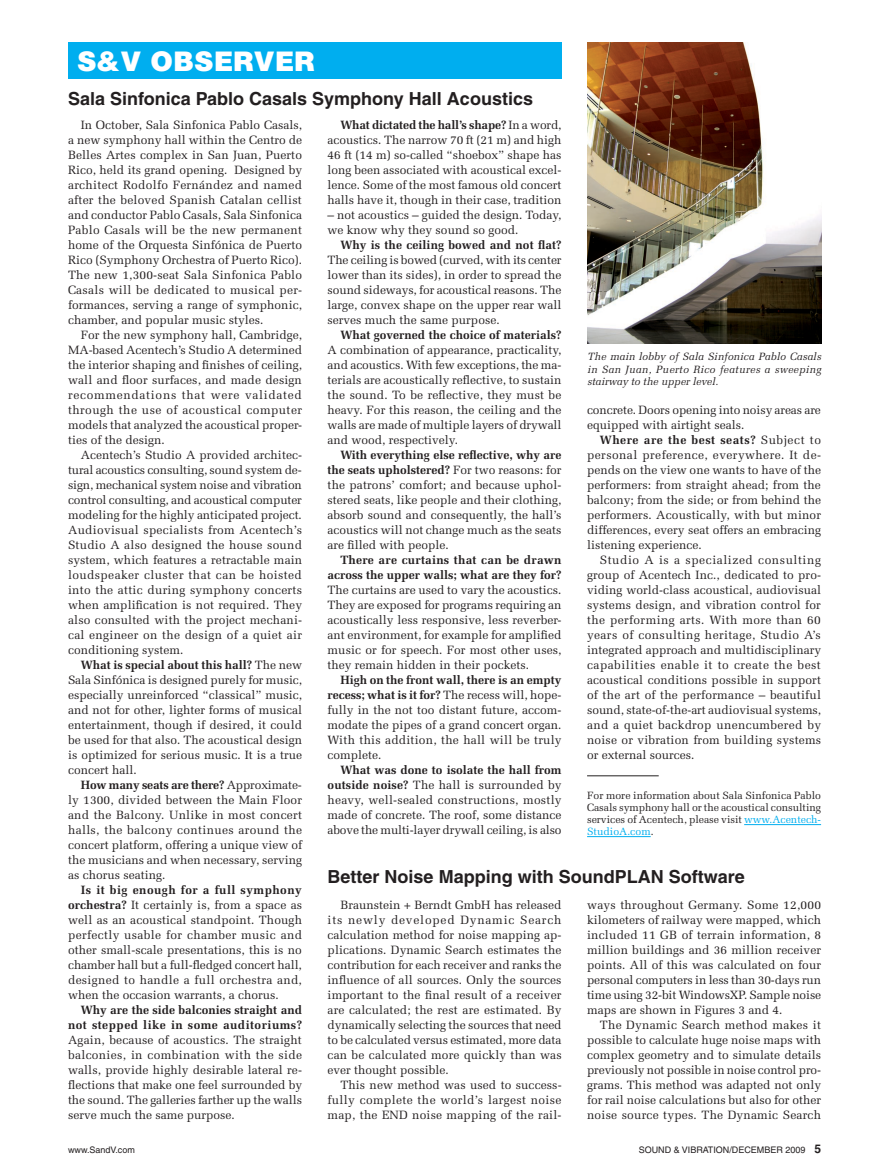
<style>
.page{position:relative;width:878px;height:1175px;background:#fff}
.page>*{position:absolute;margin:0;border:0;box-sizing:border-box;transform-origin:0 0}
.t1{font:900 27px "Helvetica";color:#fff}
.t2{font:700 18px "Helvetica";color:#231f20}
.t3{font:12px/15px "Melior";color:#231f20;text-align:justify}
.t4{font:700 12px/15px "Melior";color:#231f20;text-align:right}
.t5{font:10.5px/12px "Melior";letter-spacing:-.005em;color:#231f20;text-align:justify}
.t6{font:italic 10.5px/12px "Melior";letter-spacing:.03em;color:#231f20;text-align:justify}
.t7{font:9px "Helvetica";color:#231f20}
.s1{font-weight:700}
.s2{color:#00aeef}
.s3{font-weight:700;font-size:12px}
</style>
<div class="page">
<div style="left:68px;top:43px;width:493px;height:36px;background:#00aeef"></div>
<img style="left:587px;top:43px;width:234px;height:301px">
<hr style="left:744px;top:824px;width:77px;height:1px;background:#00aeef">
<hr style="left:587px;top:836px;width:63px;height:1px;background:#00aeef">
<hr style="left:587px;top:775px;width:71px;height:1px;background:#231f20">
<h1 class="t1" style="left:77px;top:44px;width:240px">S&amp;V OBSERVER</h1>
<h2 class="t2" style="left:68px;top:87px;width:466px">Sala Sinfonica Pablo Casals Symphony Hall Acoustics</h2>
<p class="t3" style="left:68px;top:117px;width:235px;text-indent:13px">In October, Sala Sinfonica Pablo Casals, a new symphony hall within the Centro de Belles Artes complex in San Juan, Puerto Rico, held its grand opening. Designed by architect Rodolfo Fernández and named after the beloved Spanish Catalan cellist and conductor Pablo Casals, Sala Sinfonica Pablo Casals will be the new permanent home of the Orquesta Sinfónica de Puerto Rico (Symphony Orchestra of Puerto Rico).<br>The new 1,300-seat Sala Sinfonica Pablo Casals will be dedicated to musical per&shy;formances, serving a range of symphonic, chamber, and popular music styles.</p>
<p class="t3" style="left:68px;top:327px;width:235px;text-indent:13px">For the new symphony hall, Cambridge, MA-based Acentech’s Studio A determined the interior shaping and finishes of ceiling, wall and floor surfaces, and made design recommendations that were validated through the use of acoustical computer models that analyzed the acoustical proper&shy;ties of the design.</p>
<p class="t3" style="left:68px;top:447px;width:235px;text-indent:13px">Acentech’s Studio A provided architec&shy;tural acoustics consulting, sound system de&shy;sign, mechanical system noise and vibration control consulting, and acoustical computer modeling for the highly anticipated project.<br>Audiovisual specialists from Acentech’s Studio A also designed the house sound system, which features a retractable main loudspeaker cluster that can be hoisted into the attic during symphony concerts when amplification is not required. They also consulted with the project mechani&shy;cal engineer on the design of a quiet air conditioning system.</p>
<p class="t3" style="left:68px;top:657px;width:235px;text-indent:13px"><span class="s1">What is special about this hall?</span> The new Sala Sinfónica is designed purely for music, especially unreinforced “classical” music, and not for other, lighter forms of musical entertainment, though if desired, it could be used for that also. The acoustical design is optimized for serious music. It is a true concert hall.</p>
<p class="t3" style="left:68px;top:777px;width:235px;text-indent:13px"><span class="s1">How many seats are there?</span> Approximate&shy;ly 1300, divided between the Main Floor and the Balcony. Unlike in most concert halls, the balcony continues around the concert platform, offering a unique view of the musicians and when necessary, serving as chorus seating.</p>
<p class="t3" style="left:68px;top:882px;width:235px;text-indent:13px"><span class="s1">Is it big enough for a full symphony orchestra?</span> It certainly is, from a space as well as an acoustical standpoint. Though perfectly usable for chamber music and other small-scale presentations, this is no chamber hall but a full-fledged concert hall, designed to handle a full orchestra and, when the occasion warrants, a chorus.</p>
<p class="t4" style="left:68px;top:1002px;width:235px">Why are the side balconies straight and not stepped like in some auditoriums?</p>
<p class="t3" style="left:68px;top:1032px;width:235px">Again, because of acoustics. The straight balconies, in combination with the side walls, provide highly desirable lateral re&shy;flections that make one feel surrounded by the sound. The galleries farther up the walls serve much the same purpose.</p>
<p class="t3" style="left:327px;top:117px;width:235px;text-indent:13px"><span class="s1">What dictated the hall’s shape?</span> In a word, acoustics. The narrow 70 ft (21 m) and high 46 ft (14 m) so-called “shoebox” shape has long been associated with acoustical excel&shy;lence. Some of the most famous old concert halls have it, though in their case, tradition</p>
<p class="t3" style="left:327px;top:207px;width:235px">– not acoustics – guided the design. Today, we know why they sound so good.</p>
<p class="t4" style="left:340px;top:237px;width:223px">Why is the ceiling bowed and not flat?</p>
<p class="t3" style="left:327px;top:252px;width:235px">The ceiling is bowed (curved, with its center lower than its sides), in order to spread the sound sideways, for acoustical reasons. The large, convex shape on the upper rear wall serves much the same purpose.</p>
<p class="t4" style="left:340px;top:327px;width:223px">What governed the choice of materials?</p>
<p class="t3" style="left:327px;top:342px;width:235px">A combination of appearance, practicality, and acoustics. With few exceptions, the ma&shy;terials are acoustically reflective, to sustain the sound. To be reflective, they must be heavy. For this reason, the ceiling and the walls are made of multiple layers of drywall and wood, respectively.</p>
<p class="t3" style="left:327px;top:447px;width:235px;text-indent:13px"><span class="s1">With everything else reflective, why are the seats upholstered?</span> For two reasons: for the patrons’ comfort; and because uphol&shy;stered seats, like people and their clothing, absorb sound and consequently, the hall’s acoustics will not change much as the seats are filled with people.</p>
<p class="t4" style="left:327px;top:552px;width:235px">There are curtains that can be drawn across the upper walls; what are they for?</p>
<p class="t3" style="left:327px;top:582px;width:235px">The curtains are used to vary the acoustics.<br>They are exposed for programs requiring an acoustically less responsive, less reverber&shy;ant environment, for example for amplified music or for speech. For most other uses, they remain hidden in their pockets.</p>
<p class="t3" style="left:327px;top:672px;width:235px;text-indent:13px"><span class="s1">High on the front wall, there is an empty recess; what is it for?</span> The recess will, hope&shy;fully in the not too distant future, accom&shy;modate the pipes of a grand concert organ.<br>With this addition, the hall will be truly complete.</p>
<p class="t3" style="left:327px;top:762px;width:235px;text-indent:13px"><span class="s1">What was done to isolate the hall from outside noise?</span> The hall is surrounded by heavy, well-sealed constructions, mostly made of concrete. The roof, some distance above the multi-layer drywall ceiling, is also</p>
<p class="t6" style="left:587px;top:351px;width:235px">The main lobby of Sala Sinfonica Pablo Casals in San Juan, Puerto Rico features a sweeping stairway to the upper level.</p>
<p class="t3" style="left:587px;top:402px;width:235px">concrete. Doors opening into noisy areas are equipped with airtight seals.</p>
<p class="t3" style="left:587px;top:432px;width:235px;text-indent:13px"><span class="s1">Where are the best seats?</span> Subject to personal preference, everywhere. It de&shy;pends on the view one wants to have of the performers: from straight ahead; from the balcony; from the side; or from behind the performers. Acoustically, with but minor differences, every seat offers an embracing listening experience.</p>
<p class="t3" style="left:587px;top:552px;width:236px;text-indent:13px">Studio A is a specialized consulting group of Acentech Inc., dedicated to pro&shy;viding world-class acoustical, audiovisual systems design, and vibration control for the performing arts. With more than 60 years of consulting heritage, Studio A’s integrated approach and multidisciplinary capabilities enable it to create the best acoustical conditions possible in support of the art of the performance – beautiful sound, state-of-the-art audiovisual systems, and a quiet backdrop unencumbered by noise or vibration from building systems or external sources.</p>
<p class="t5" style="left:587px;top:789px;width:235px">For more information about Sala Sinfonica Pablo Casals symphony hall or the acoustical consulting services of Acentech, please visit <span class="s2">www.Acentech-StudioA.com</span>.</p>
<h2 class="t2" style="left:327px;top:865px;width:419px">Better Noise Mapping with SoundPLAN Software</h2>
<p class="t3" style="left:327px;top:897px;width:235px;text-indent:13px">Braunstein + Berndt GmbH has released its newly developed Dynamic Search calculation method for noise mapping ap&shy;plications. Dynamic Search estimates the contribution for each receiver and ranks the influence of all sources. Only the sources important to the final result of a receiver are calculated; the rest are estimated. By dynamically selecting the sources that need to be calculated versus estimated, more data can be calculated more quickly than was ever thought possible.</p>
<p class="t3" style="left:327px;top:1077px;width:235px;text-indent:13px">This new method was used to success&shy;fully complete the world’s largest noise map, the END noise mapping of the rail-</p>
<p class="t3" style="left:587px;top:897px;width:235px">ways throughout Germany. Some 12,000 kilometers of railway were mapped, which included 11 GB of terrain information, 8 million buildings and 36 million receiver points. All of this was calculated on four personal computers in less than 30-days run time using 32-bit WindowsXP. Sample noise maps are shown in Figures 3 and 4.</p>
<p class="t3" style="left:587px;top:1017px;width:235px;text-indent:13px">The Dynamic Search method makes it possible to calculate huge noise maps with complex geometry and to simulate details previously not possible in noise control pro&shy;grams. This method was adapted not only for rail noise calculations but also for other noise source types. The Dynamic Search</p>
<p class="t7" style="left:68px;top:1144px;width:68px">www.SandV.com</p>
<p class="t7" style="left:638px;top:1144px;width:184px">SOUND &amp; VIBRATION/DECEMBER 2009 <span class="s3">5</span></p>
</div>
